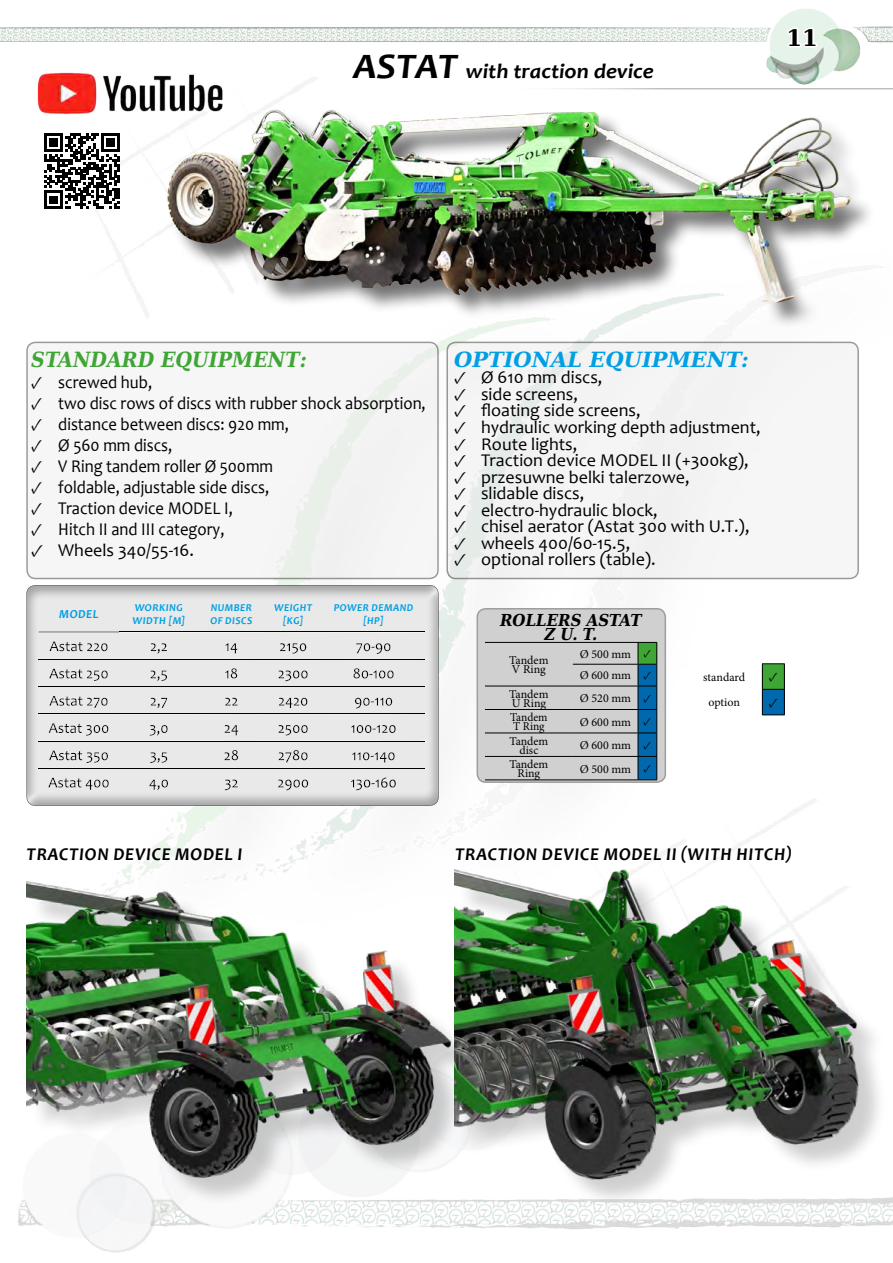
<style>
.page{position:relative;width:893px;height:1263px;background:#fff}
.page>*{position:absolute;margin:0;border:0;box-sizing:border-box;transform-origin:0 0}
.t1{font:700 22.5px "DejaVu Serif";color:#000}
.t2{font:italic 700 21px "Candara";color:#000;scale:1.08 1}
.t3{font:italic 700 21px "DejaVu Serif";color:#3fa535;scale:.91 1}
.t4{font:italic 700 21px "DejaVu Serif";color:#009fe3}
.t5{font:18px "Candara";color:#000}
.t6{font:18px "Candara";color:#000;scale:.92 1}
.t7{font:italic 700 18px "Candara";letter-spacing:.04em;color:#000}
.t8{font:italic 700 16.5px/13.5px "DejaVu Serif";color:#000;text-align:center;scale:.91 1}
.t9{font:13.2px "Minion Pro";color:#000}
.t10{font:italic 700 12.3px "Candara";letter-spacing:.04em;color:#009fe3}
.t11{font:12px/9px "Minion Pro";color:#000}
.t12{font:12px/9px "Minion Pro";color:#000;scale:.95 1}
.t13{font:italic 700 10.5px/12.6px "Candara";letter-spacing:.04em;color:#009fe3}
.s1{font-size:36px}
.s2{font-family:"Minion Pro"}
.s3{font-size:11.4px}
</style>
<div class="page">
<img style="left:0;top:9px;width:893px;height:1244px">
<svg style="left:786px;top:25px;width:33px;height:24px"></svg>
<hr style="left:500px;top:88px;width:393px;height:1px;background:#aeaeae">
<div style="left:27px;top:342px;width:411px;height:236px;background:#f6f6f6;border-radius:9px"></div>
<div style="left:26px;top:342px;width:413px;height:237px;border:2px solid #000;border-radius:9px"></div>
<img style="left:0;top:669px;width:2px;height:262px">
<img style="left:26px;top:836px;width:429px;height:366px">
<div style="left:169px;top:111px;width:707px;height:218px;background:#000;opacity:.55"></div>
<img style="left:149px;top:85px;width:708px;height:224px">
<div style="left:14px;top:576px;width:438px;height:231px;background:#000;opacity:.3"></div>
<div style="left:477px;top:609px;width:188px;height:173px;background:#d0d0d0;border-radius:9px"></div>
<hr style="left:485px;top:642px;width:88px;height:1px;background:#000">
<hr style="left:573px;top:642px;width:65px;height:1px;background:#000">
<hr style="left:573px;top:664px;width:65px;height:1px;background:#000">
<hr style="left:485px;top:686px;width:88px;height:1px;background:#000">
<hr style="left:573px;top:686px;width:65px;height:1px;background:#000">
<hr style="left:485px;top:709px;width:88px;height:1px;background:#000">
<hr style="left:573px;top:709px;width:65px;height:1px;background:#000">
<hr style="left:485px;top:733px;width:88px;height:1px;background:#000">
<hr style="left:573px;top:733px;width:65px;height:1px;background:#000">
<hr style="left:485px;top:756px;width:88px;height:1px;background:#000">
<hr style="left:573px;top:756px;width:65px;height:1px;background:#000">
<hr style="left:485px;top:779px;width:88px;height:1px;background:#000">
<hr style="left:573px;top:779px;width:65px;height:1px;background:#000">
<svg style="left:638px;top:642px;width:19px;height:138px;background:#096589"></svg>
<div style="left:477px;top:608px;width:189px;height:175px;border:2px solid #9d9d9c;border-radius:9px"></div>
<svg style="left:762px;top:663px;width:23px;height:52px"></svg>
<svg style="left:44px;top:133px;width:76px;height:76px"></svg>
<img style="left:35px;top:63px;width:189px;height:52px">
<div style="left:447px;top:342px;width:411px;height:236px;background:#f4f4f4;border-radius:9px"></div>
<div style="left:446px;top:342px;width:413px;height:237px;border:2px solid #000;border-radius:9px"></div>
<div style="left:458px;top:875px;width:430px;height:333px;background:#000;opacity:.19"></div>
<img style="left:455px;top:864px;width:417px;height:338px">
<p class="t2" style="left:353px;top:58px;width:279px"><span class="s1">ASTAT</span> with traction device</p>
<p class="t1" style="left:786px;top:20px;width:33px">11</p>
<p class="t3" style="left:31px;top:343px;width:304px">STANDARD EQUIPMENT:</p>
<p class="t6" style="left:31px;top:371px;width:133px"><span class="s2">✓</span> screwed hub,</p>
<p class="t6" style="left:31px;top:392px;width:430px"><span class="s2">✓</span> two disc rows of discs with rubber shock absorption,</p>
<p class="t6" style="left:31px;top:413px;width:282px"><span class="s2">✓</span> distance between discs: 920 mm,</p>
<p class="t6" style="left:31px;top:434px;width:155px"><span class="s2">✓</span> Ø 560 mm discs,</p>
<p class="t6" style="left:31px;top:455px;width:264px"><span class="s2">✓</span> V Ring tandem roller Ø 500mm</p>
<p class="t6" style="left:31px;top:476px;width:260px"><span class="s2">✓</span> foldable, adjustable side discs,</p>
<p class="t6" style="left:31px;top:497px;width:221px"><span class="s2">✓</span> Traction device MODEL I,</p>
<p class="t6" style="left:31px;top:518px;width:212px"><span class="s2">✓</span> Hitch II and III category,</p>
<p class="t5" style="left:31px;top:539px;width:164px"><span class="s2">✓</span> Wheels 340/55-16.</p>
<p class="t4" style="left:454px;top:343px;width:296px">OPTIONAL EQUIPMENT:</p>
<p class="t5" style="left:454px;top:366px;width:150px"><span class="s2">✓</span> Ø 610 mm discs,</p>
<p class="t5" style="left:454px;top:383px;width:125px"><span class="s2">✓</span> side screens,</p>
<p class="t5" style="left:454px;top:399px;width:188px"><span class="s2">✓</span> floating side screens,</p>
<p class="t5" style="left:454px;top:416px;width:308px"><span class="s2">✓</span> hydraulic working depth adjustment,</p>
<p class="t5" style="left:454px;top:432px;width:125px"><span class="s2">✓</span> Route lights,</p>
<p class="t5" style="left:454px;top:449px;width:296px"><span class="s2">✓</span> Traction device MODEL II (+300kg),</p>
<p class="t5" style="left:454px;top:465px;width:237px"><span class="s2">✓</span> przesuwne belki talerzowe,</p>
<p class="t5" style="left:454px;top:482px;width:132px"><span class="s2">✓</span> slidable discs,</p>
<p class="t5" style="left:454px;top:498px;width:205px"><span class="s2">✓</span> electro-hydraulic block,</p>
<p class="t5" style="left:454px;top:515px;width:297px"><span class="s2">✓</span> chisel aerator (Astat 300 with U.T.),</p>
<p class="t5" style="left:454px;top:531px;width:178px"><span class="s2">✓</span> wheels 400/60-15.5,</p>
<p class="t5" style="left:454px;top:548px;width:203px"><span class="s2">✓</span> optional rollers (table).</p>
<p class="t10" style="left:59px;top:606px;width:41px">MODEL</p>
<p class="t13" style="left:132px;top:601px;width:54px">WORKING<br>WIDTH [M]</p>
<p class="t13" style="left:210px;top:601px;width:43px">NUMBER<br>OF DISCS</p>
<p class="t13" style="left:274px;top:601px;width:40px;text-align:center">WEIGHT [KG]</p>
<p class="t13" style="left:334px;top:601px;width:81px;text-align:center">POWER DEMAND [HP]</p>
<p class="t8" style="left:500px;top:613px;width:157px">ROLLERS ASTAT<br>Z U. T.</p>
<p class="t11" style="left:509px;top:656px;width:41px">Tandem<br>V Ring</p>
<p class="t11" style="left:580px;top:643px;width:73px;line-height:21.8px">Ø 500 mm <span class="s3">✓<br></span>Ø 600 mm <span class="s3">✓</span></p>
<p class="t11" style="left:509px;top:689px;width:41px">Tandem<br>U Ring</p>
<p class="t11" style="left:580px;top:694px;width:73px">Ø 520 mm <span class="s3">✓</span></p>
<p class="t12" style="left:510px;top:713px;width:41px">Tandem<br>T Ring</p>
<p class="t11" style="left:580px;top:717px;width:73px">Ø 600 mm <span class="s3">✓</span></p>
<p class="t11" style="left:509px;top:736px;width:40px;text-align:center">Tandem disc</p>
<p class="t11" style="left:580px;top:741px;width:73px">Ø 600 mm <span class="s3">✓</span></p>
<p class="t11" style="left:509px;top:760px;width:40px;text-align:center">Tandem<br>Ring</p>
<p class="t11" style="left:580px;top:764px;width:73px">Ø 500 mm <span class="s3">✓</span></p>
<p class="t11" style="left:703px;top:673px;width:43px">standard</p>
<p class="t9" style="left:769px;top:668px;width:11px">✓</p>
<p class="t11" style="left:708px;top:698px;width:33px">option</p>
<p class="t9" style="left:769px;top:694px;width:11px">✓</p>
<p class="t7" style="left:27px;top:843px;width:217px">TRACTION DEVICE MODEL I</p>
<p class="t7" style="left:455px;top:843px;width:339px">TRACTION DEVICE MODEL II (WITH HITCH)</p>
</div>
